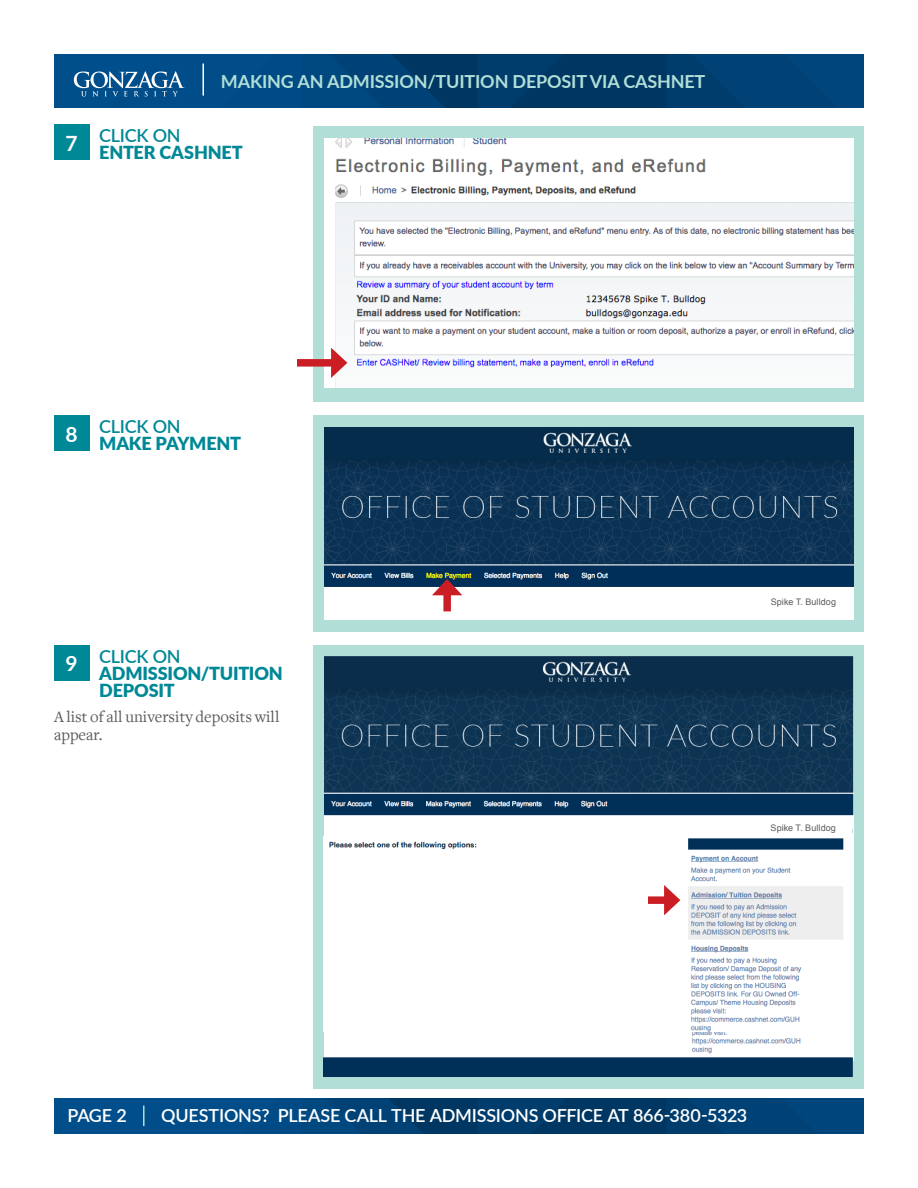
<style>
.page{position:relative;width:918px;height:1188px;background:#fff}
.page>*{position:absolute;margin:0;border:0;box-sizing:border-box;transform-origin:0 0}
.t1{font:700 21px "Lato";color:#fff}
.t2{font:600 18px "Lato";letter-spacing:-.015em;color:#fff}
.t3{font:900 18px/16.8px "Lato";letter-spacing:-.01em;color:#008896}
.t4{font:700 18px "Lato";letter-spacing:-.01em;color:#b1ded6}
.t5{font:600 18px "Lato";letter-spacing:-.015em;color:#008896}
.t6{font:16.5px/18px "Freight Text";color:#58595b}
.t7{font:9px "Arial";letter-spacing:.01em;color:#58595b}
</style>
<div class="page">
<div style="left:54px;top:124px;width:35px;height:36px;background:#008896"></div>
<div style="left:54px;top:416px;width:35px;height:35px;background:#008896"></div>
<div style="left:54px;top:645px;width:35px;height:35px;background:#008896"></div>
<img style="left:54px;top:54px;width:810px;height:54px">
<div style="left:313px;top:126px;width:551px;height:275px;background:#b1ded6"></div>
<div style="left:313px;top:416px;width:551px;height:216px;background:#b1ded6"></div>
<div style="left:313px;top:645px;width:551px;height:444px;background:#b1ded6"></div>
<svg style="left:74px;top:71px;width:111px;height:26px;background:#3975a4"></svg>
<hr style="left:202px;top:64px;width:2px;height:32px;background:#fff">
<img style="left:54px;top:1098px;width:810px;height:36px">
<hr style="left:143px;top:1106px;width:2px;height:20px;background:#b1ded6">
<img style="left:324px;top:139px;width:529px;height:248px">
<div style="left:297px;top:359px;width:40px;height:8px;background:#cb1e24"></div>
<svg style="left:331px;top:348px;width:16px;height:30px"></svg>
<img style="left:324px;top:428px;width:529px;height:192px">
<div style="left:443px;top:589px;width:8px;height:22px;background:#cb1e24"></div>
<svg style="left:432px;top:579px;width:30px;height:16px"></svg>
<img style="left:324px;top:657px;width:529px;height:404px">
<div style="left:771px;top:824px;width:81px;height:14px;background:#fff"></div>
<img style="left:323px;top:837px;width:529px;height:194px">
<div style="left:323px;top:1058px;width:529px;height:19px;background:#003057"></div>
<div style="left:648px;top:896px;width:22px;height:8px;background:#cb1e24"></div>
<svg style="left:664px;top:885px;width:16px;height:30px"></svg>
<p class="t1" style="left:66px;top:127px;width:14px">7</p>
<p class="t4" style="left:221px;top:68px;width:486px">MAKING AN ADMISSION/TUITION DEPOSIT VIA CASHNET</p>
<p class="t5" style="left:99px;top:122px;width:83px">CLICK ON</p>
<p class="t3" style="left:99px;top:143px;width:145px">ENTER CASHNET</p>
<p class="t1" style="left:66px;top:418px;width:14px">8</p>
<p class="t5" style="left:99px;top:413px;width:83px">CLICK ON</p>
<p class="t3" style="left:99px;top:434px;width:143px">MAKE PAYMENT</p>
<p class="t1" style="left:66px;top:648px;width:14px">9</p>
<p class="t5" style="left:99px;top:643px;width:83px">CLICK ON</p>
<p class="t3" style="left:99px;top:664px;width:185px">ADMISSION/TUITION<br>DEPOSIT</p>
<p class="t6" style="left:54px;top:708px;width:227px">A list of all university deposits will appear.</p>
<p class="t7" style="left:771px;top:596px;width:67px">Spike T. Bulldog</p>
<p class="t7" style="left:771px;top:822px;width:67px">Spike T. Bulldog</p>
<p class="t2" style="left:67px;top:1103px;width:61px">PAGE 2</p>
<p class="t2" style="left:161px;top:1103px;width:588px">QUESTIONS? PLEASE CALL THE ADMISSIONS OFFICE AT 866-380-5323</p>
</div>
